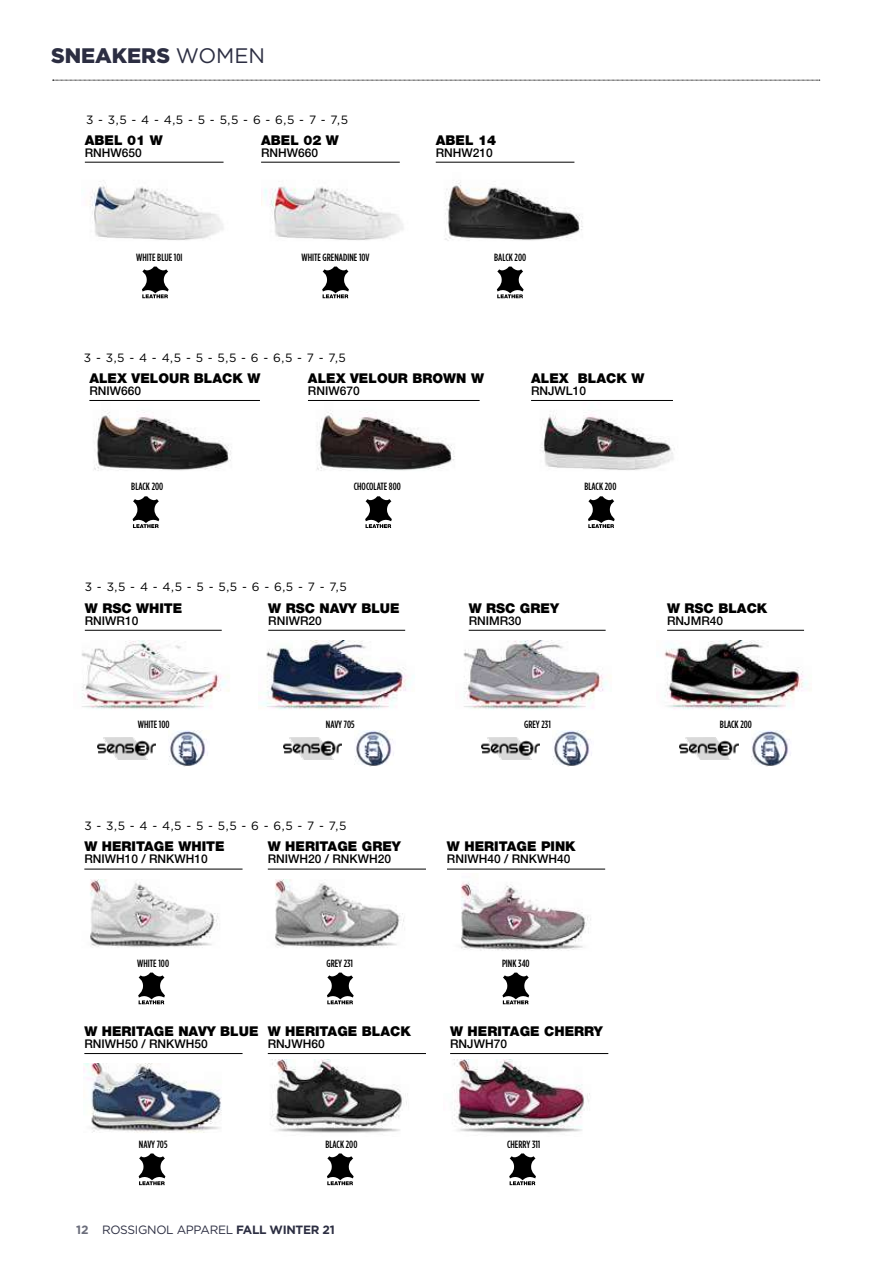
<style>
.page{position:relative;width:893px;height:1263px;background:#fff}
.page>*{position:absolute;margin:0;border:0;box-sizing:border-box;transform-origin:0 0}
.t1{font:900 21px "Gotham";color:#2c2e42}
.t2{font:900 13.5px "Helvetica Neue LT Std";color:#000}
.t3{font:500 12px "Helvetica Neue LT Std";color:#000}
.t4{font:12px "Gotham";color:#000}
.t5{font:12px "Gotham";letter-spacing:-.025em;color:#2c2e42}
.t6{font:500 10.5px "Gotham Condensed";color:#000}
.s1{font-weight:400}
.s2{font-weight:700;color:#6b6d7b}
.s3{font-weight:700}
</style>
<div class="page">
<svg style="left:53px;top:80px;width:767px;height:1px"></svg>
<hr style="left:84px;top:869px;width:159px;height:1px;background:#000">
<hr style="left:84px;top:1053px;width:159px;height:1px;background:#000">
<hr style="left:268px;top:869px;width:158px;height:1px;background:#000">
<hr style="left:268px;top:1053px;width:158px;height:1px;background:#000">
<hr style="left:450px;top:1053px;width:158px;height:1px;background:#000">
<hr style="left:447px;top:869px;width:158px;height:1px;background:#000">
<img style="left:90px;top:879px;width:128px;height:69px">
<img style="left:84px;top:1064px;width:138px;height:69px">
<img style="left:275px;top:879px;width:129px;height:69px">
<img style="left:461px;top:881px;width:130px;height:70px">
<img style="left:270px;top:1059px;width:138px;height:74px">
<img style="left:452px;top:1059px;width:138px;height:74px">
<svg style="left:138px;top:972px;width:27px;height:32px"></svg>
<svg style="left:327px;top:972px;width:27px;height:32px"></svg>
<svg style="left:502px;top:972px;width:27px;height:32px"></svg>
<svg style="left:139px;top:1153px;width:26px;height:32px"></svg>
<svg style="left:327px;top:1153px;width:27px;height:32px"></svg>
<svg style="left:509px;top:1153px;width:27px;height:32px"></svg>
<img style="left:94px;top:411px;width:137px;height:60px">
<img style="left:316px;top:410px;width:139px;height:61px">
<img style="left:540px;top:411px;width:135px;height:59px">
<hr style="left:89px;top:400px;width:171px;height:1px;background:#000">
<hr style="left:308px;top:400px;width:172px;height:1px;background:#000">
<hr style="left:531px;top:400px;width:142px;height:1px;background:#000">
<svg style="left:133px;top:496px;width:26px;height:32px"></svg>
<svg style="left:365px;top:496px;width:27px;height:32px"></svg>
<svg style="left:588px;top:496px;width:27px;height:32px"></svg>
<hr style="left:85px;top:162px;width:139px;height:1px;background:#000">
<hr style="left:261px;top:162px;width:139px;height:1px;background:#000">
<hr style="left:436px;top:162px;width:138px;height:1px;background:#000">
<img style="left:261px;top:186px;width:143px;height:54px">
<img style="left:445px;top:181px;width:138px;height:60px">
<img style="left:89px;top:180px;width:135px;height:60px">
<svg style="left:142px;top:267px;width:27px;height:31px"></svg>
<svg style="left:322px;top:267px;width:27px;height:31px"></svg>
<svg style="left:497px;top:267px;width:27px;height:31px"></svg>
<hr style="left:85px;top:630px;width:137px;height:1px;background:#000">
<hr style="left:667px;top:630px;width:137px;height:1px;background:#000">
<hr style="left:268px;top:630px;width:137px;height:1px;background:#000">
<hr style="left:469px;top:630px;width:137px;height:1px;background:#000">
<img style="left:81px;top:641px;width:149px;height:68px">
<img style="left:664px;top:641px;width:144px;height:68px">
<img style="left:261px;top:641px;width:153px;height:69px">
<img style="left:463px;top:641px;width:149px;height:69px">
<img style="left:97px;top:738px;width:59px;height:22px">
<img style="left:169px;top:730px;width:39px;height:37px">
<img style="left:283px;top:738px;width:59px;height:22px">
<img style="left:355px;top:730px;width:39px;height:37px">
<img style="left:482px;top:738px;width:58px;height:22px">
<img style="left:553px;top:730px;width:39px;height:37px">
<img style="left:680px;top:738px;width:58px;height:22px">
<img style="left:751px;top:730px;width:40px;height:37px">
<h1 class="t1" style="left:51px;top:43px;width:216px">SNEAKERS <span class="s1">WOMEN</span></h1>
<p class="t4" style="left:86px;top:112px;width:264px">3 - 3,5 - 4 - 4,5 - 5 - 5,5 - 6 - 6,5 - 7 - 7,5</p>
<p class="t2" style="left:85px;top:132px;width:79px">ABEL 01 W</p>
<p class="t3" style="left:85px;top:145px;width:59px">RNHW650</p>
<p class="t2" style="left:261px;top:132px;width:79px">ABEL 02 W</p>
<p class="t3" style="left:261px;top:145px;width:59px">RNHW660</p>
<p class="t2" style="left:436px;top:132px;width:62px">ABEL 14</p>
<p class="t3" style="left:436px;top:145px;width:59px">RNHW210</p>
<p class="t6" style="left:136px;top:251px;width:48px">WHITE BLUE 10I</p>
<p class="t6" style="left:301px;top:251px;width:70px">WHITE GRENADINE 10V</p>
<p class="t6" style="left:494px;top:251px;width:33px">BALCK 200</p>
<p class="t4" style="left:84px;top:350px;width:264px">3 - 3,5 - 4 - 4,5 - 5 - 5,5 - 6 - 6,5 - 7 - 7,5</p>
<p class="t2" style="left:89px;top:370px;width:173px">ALEX VELOUR BLACK W</p>
<p class="t3" style="left:89px;top:383px;width:53px">RNIW660</p>
<p class="t2" style="left:308px;top:370px;width:178px">ALEX VELOUR BROWN W</p>
<p class="t3" style="left:308px;top:383px;width:53px">RNIW670</p>
<p class="t2" style="left:531px;top:370px;width:115px">ALEX BLACK W</p>
<p class="t3" style="left:531px;top:383px;width:57px">RNJWL10</p>
<p class="t6" style="left:131px;top:480px;width:34px">BLACK 200</p>
<p class="t6" style="left:354px;top:480px;width:49px">CHOCOLATE 800</p>
<p class="t6" style="left:584px;top:480px;width:34px">BLACK 200</p>
<p class="t4" style="left:85px;top:579px;width:264px">3 - 3,5 - 4 - 4,5 - 5 - 5,5 - 6 - 6,5 - 7 - 7,5</p>
<p class="t2" style="left:85px;top:600px;width:99px">W RSC WHITE</p>
<p class="t3" style="left:85px;top:613px;width:55px">RNIWR10</p>
<p class="t2" style="left:268px;top:600px;width:133px">W RSC NAVY BLUE</p>
<p class="t3" style="left:268px;top:613px;width:55px">RNIWR20</p>
<p class="t2" style="left:469px;top:600px;width:92px">W RSC GREY</p>
<p class="t3" style="left:469px;top:613px;width:54px">RNIMR30</p>
<p class="t2" style="left:667px;top:600px;width:102px">W RSC BLACK</p>
<p class="t3" style="left:667px;top:613px;width:58px">RNJMR40</p>
<p class="t6" style="left:138px;top:719px;width:33px">WHITE 100</p>
<p class="t6" style="left:326px;top:719px;width:30px">NAVY 705</p>
<p class="t6" style="left:524px;top:719px;width:28px">GREY 231</p>
<p class="t6" style="left:720px;top:719px;width:34px">BLACK 200</p>
<p class="t4" style="left:84px;top:818px;width:264px">3 - 3,5 - 4 - 4,5 - 5 - 5,5 - 6 - 6,5 - 7 - 7,5</p>
<p class="t2" style="left:84px;top:838px;width:142px">W HERITAGE WHITE</p>
<p class="t3" style="left:84px;top:852px;width:125px">RNIWH10 / RNKWH10</p>
<p class="t2" style="left:268px;top:838px;width:135px">W HERITAGE GREY</p>
<p class="t3" style="left:268px;top:852px;width:125px">RNIWH20 / RNKWH20</p>
<p class="t2" style="left:447px;top:838px;width:130px">W HERITAGE PINK</p>
<p class="t3" style="left:447px;top:852px;width:125px">RNIWH40 / RNKWH40</p>
<p class="t6" style="left:137px;top:958px;width:33px">WHITE 100</p>
<p class="t6" style="left:326px;top:958px;width:28px">GREY 231</p>
<p class="t6" style="left:502px;top:958px;width:29px">PINK 340</p>
<p class="t2" style="left:84px;top:1023px;width:176px">W HERITAGE NAVY BLUE</p>
<p class="t3" style="left:84px;top:1036px;width:125px">RNIWH50 / RNKWH50</p>
<p class="t2" style="left:268px;top:1023px;width:145px">W HERITAGE BLACK</p>
<p class="t3" style="left:268px;top:1036px;width:58px">RNJWH60</p>
<p class="t2" style="left:450px;top:1023px;width:154px">W HERITAGE CHERRY</p>
<p class="t3" style="left:450px;top:1036px;width:58px">RNJWH70</p>
<p class="t6" style="left:139px;top:1139px;width:30px">NAVY 705</p>
<p class="t6" style="left:325px;top:1139px;width:34px">BLACK 200</p>
<p class="t6" style="left:507px;top:1139px;width:35px">CHERRY 311</p>
<p class="t5" style="left:76px;top:1222px;width:260px"><span class="s2">12</span> ROSSIGNOL APPAREL <span class="s3">FALL WINTER 21</span></p>
</div>
